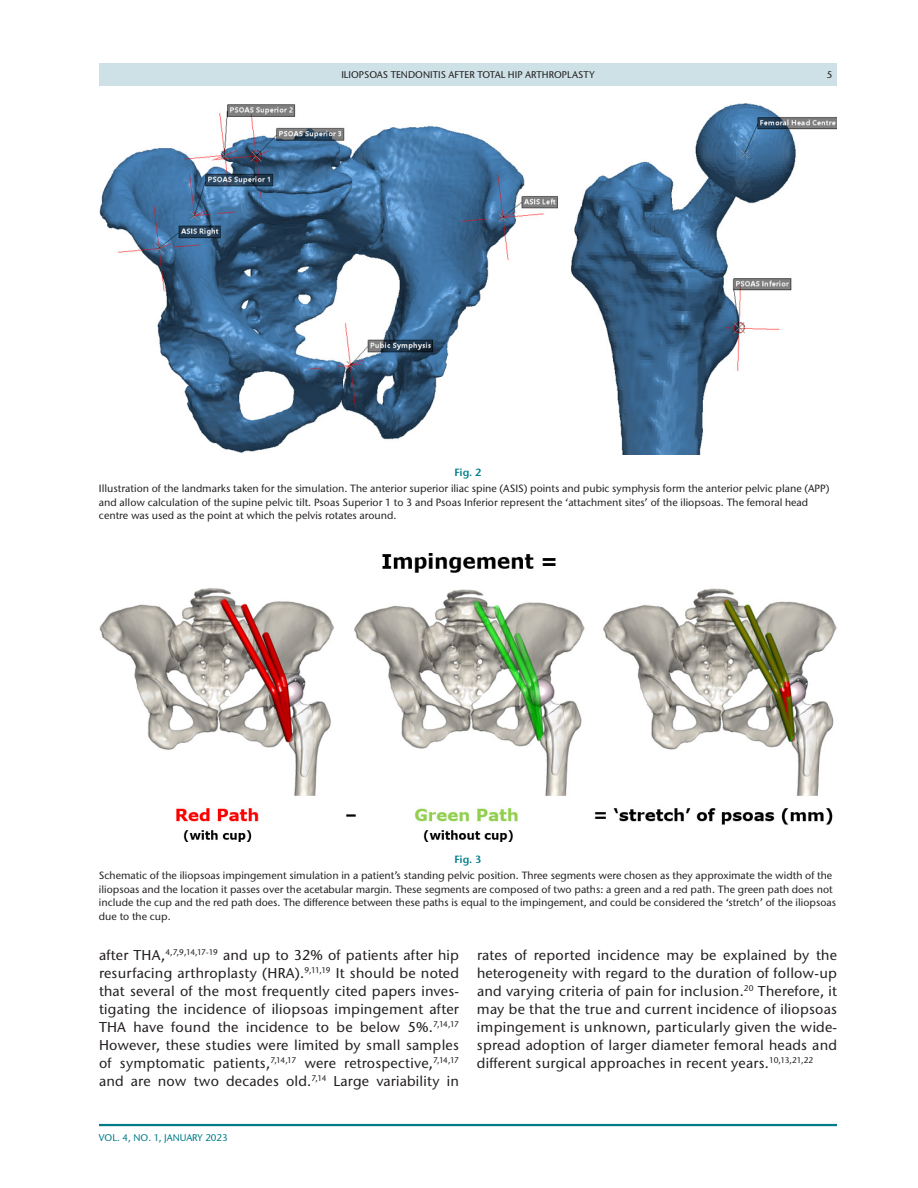
<style>
.page{position:relative;width:918px;height:1188px;background:#fff}
.page>*{position:absolute;margin:0;border:0;box-sizing:border-box;transform-origin:0 0}
.t1{font:500 14.25px/18px "Stone Sans ITC Pro";letter-spacing:.015em;color:#231f20;text-align:justify}
.t2{font:500 10.5px/13.5px "Stone Sans ITC Pro";color:#231f20}
.t3{font:600 10.5px "Stone Sans ITC Pro";letter-spacing:-.005em;color:#007c89}
.t4{font:500 9.75px "Stone Sans ITC Pro";color:#231f20}
.t5{font:500 9.75px "Stone Sans ITC Pro";color:#007c89}
</style>
<div class="page">
<hr style="left:99px;top:1124px;width:738px;height:2px;background:#007c89">
<div style="left:99px;top:63px;width:738px;height:23px;background:#cee1e6"></div>
<img style="left:99px;top:104px;width:738px;height:351px">
<img style="left:99px;top:554px;width:738px;height:288px">
<p class="t4" style="left:341px;top:68px;width:255px">ILIOPSOAS TENDONITIS AFTER TOTAL HIP ARTHROPLASTY</p>
<p class="t4" style="left:827px;top:68px;width:7px">5</p>
<p class="t3" style="left:454px;top:466px;width:29px">Fig. 2</p>
<p class="t2" style="left:99px;top:482px;width:732px">Illustration of the landmarks taken for the simulation. The anterior superior iliac spine (ASIS) points and pubic symphysis form the anterior pelvic plane (APP) and allow calculation of the supine pelvic tilt. Psoas Superior 1 to 3 and Psoas Inferior represent the ‘attachment sites’ of the iliopsoas. The femoral head centre was used as the point at which the pelvis rotates around.</p>
<p class="t3" style="left:454px;top:852px;width:29px">Fig. 3</p>
<p class="t2" style="left:99px;top:869px;width:739px">Schematic of the iliopsoas impingement simulation in a patient’s standing pelvic position. Three segments were chosen as they approximate the width of the iliopsoas and the location it passes over the acetabular margin. These segments are composed of two paths: a green and a red path. The green path does not include the cup and the red path does. The difference between these paths is equal to the impingement, and could be considered the ‘stretch’ of the iliopsoas due to the cup.</p>
<p class="t1" style="left:99px;top:946px;width:362px">after THA,<sup>4,7,9,14,17-19</sup> and up to 32% of patients after hip resurfacing arthroplasty (HRA).<sup>9,11,19</sup> It should be noted that several of the most frequently cited papers inves&shy;tigating the incidence of iliopsoas impingement after THA have found the incidence to be below 5%.<sup>7,14,17<br></sup>However, these studies were limited by small samples of symptomatic patients,<sup>7,14,17</sup> were retrospective,<sup>7,14,17 </sup>and are now two decades old.<sup>7,14</sup> Large variability in</p>
<p class="t1" style="left:477px;top:946px;width:362px">rates of reported incidence may be explained by the heterogeneity with regard to the duration of follow-up and varying criteria of pain for inclusion.<sup>20</sup> Therefore, it may be that the true and current incidence of iliopsoas impingement is unknown, particularly given the wide&shy;spread adoption of larger diameter femoral heads and different surgical approaches in recent years.<sup>10,13,21,22</sup></p>
<p class="t5" style="left:99px;top:1132px;width:130px">VOL. 4, NO. 1, JANUARY 2023</p>
</div>
